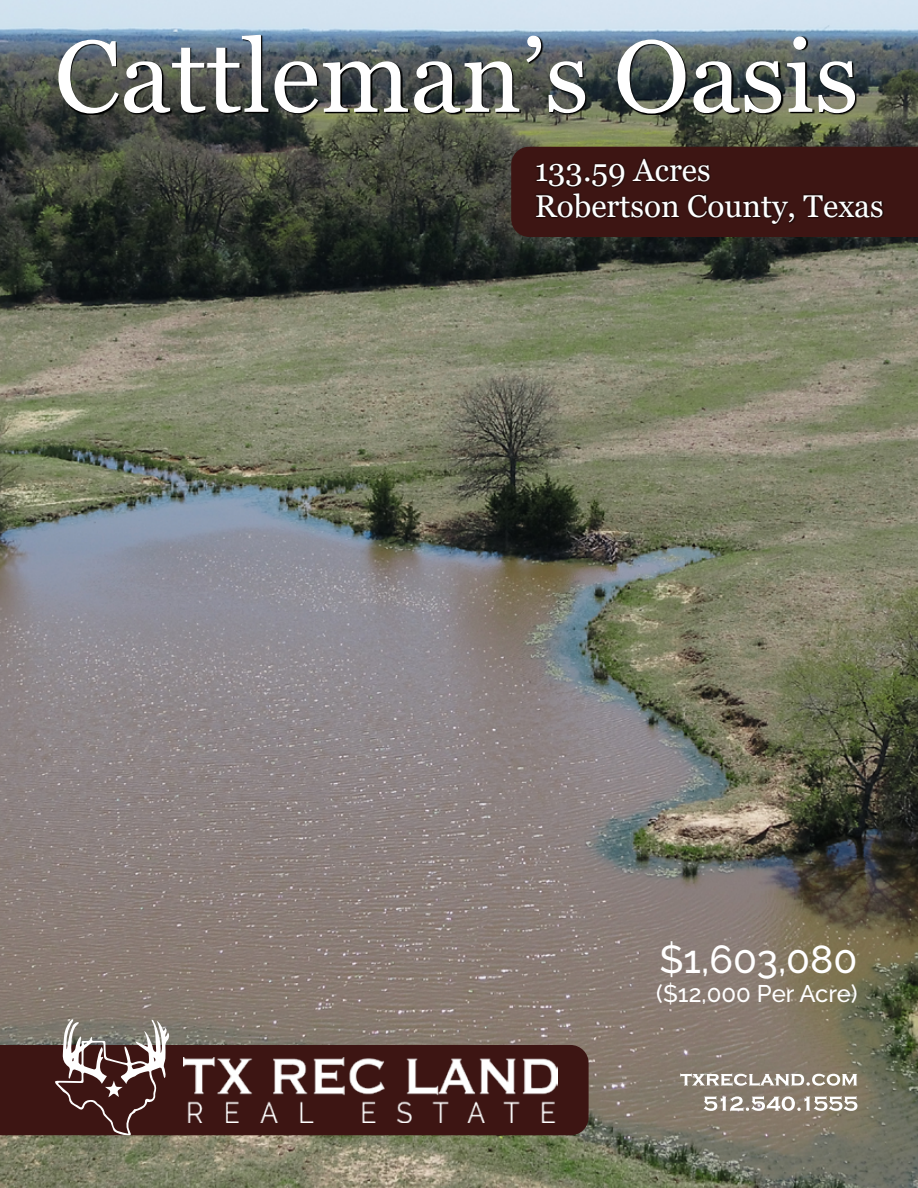
<style>
.page{position:relative;width:918px;height:1188px;background:#fff}
.page>*{position:absolute;margin:0;border:0;box-sizing:border-box;transform-origin:0 0}
.t1{font:102px "Georgia";color:#fff}
.t2{font:500 39px "Raleway";color:#fff}
.t3{font:31.5px/36px "Georgia";color:#fff}
.t4{font:500 24px "Raleway";color:#fff}
</style>
<div class="page">
<img style="left:0;top:0;width:918px;height:1188px">
<div style="left:0;top:1045px;width:589px;height:90px;background:#3d1513"></div>
<img style="left:183px;top:1058px;width:375px;height:64px">
<svg style="left:704px;top:1096px;width:153px;height:15px"></svg>
<svg style="left:680px;top:1073px;width:177px;height:13px"></svg>
<div style="left:511px;top:147px;width:407px;height:90px;background:#3d1513"></div>
<svg style="left:535px;top:157px;width:349px;height:68px;background:#341110"></svg>
<svg style="left:55px;top:1019px;width:114px;height:116px;background:#6d5350"></svg>
<svg style="left:69px;top:36px;width:787px;height:79px;background:#3c4344"></svg>
<h1 class="t1" style="left:55px;top:15px;width:806px">Cattleman’s Oasis</h1>
<p class="t3" style="left:535px;top:153px;width:351px">133.59 Acres<br>Robertson County, Texas</p>
<p class="t2" style="left:659px;top:937px;width:200px">$1,603,080</p>
<p class="t4" style="left:656px;top:980px;width:203px">($12,000 Per Acre)</p>
</div>
